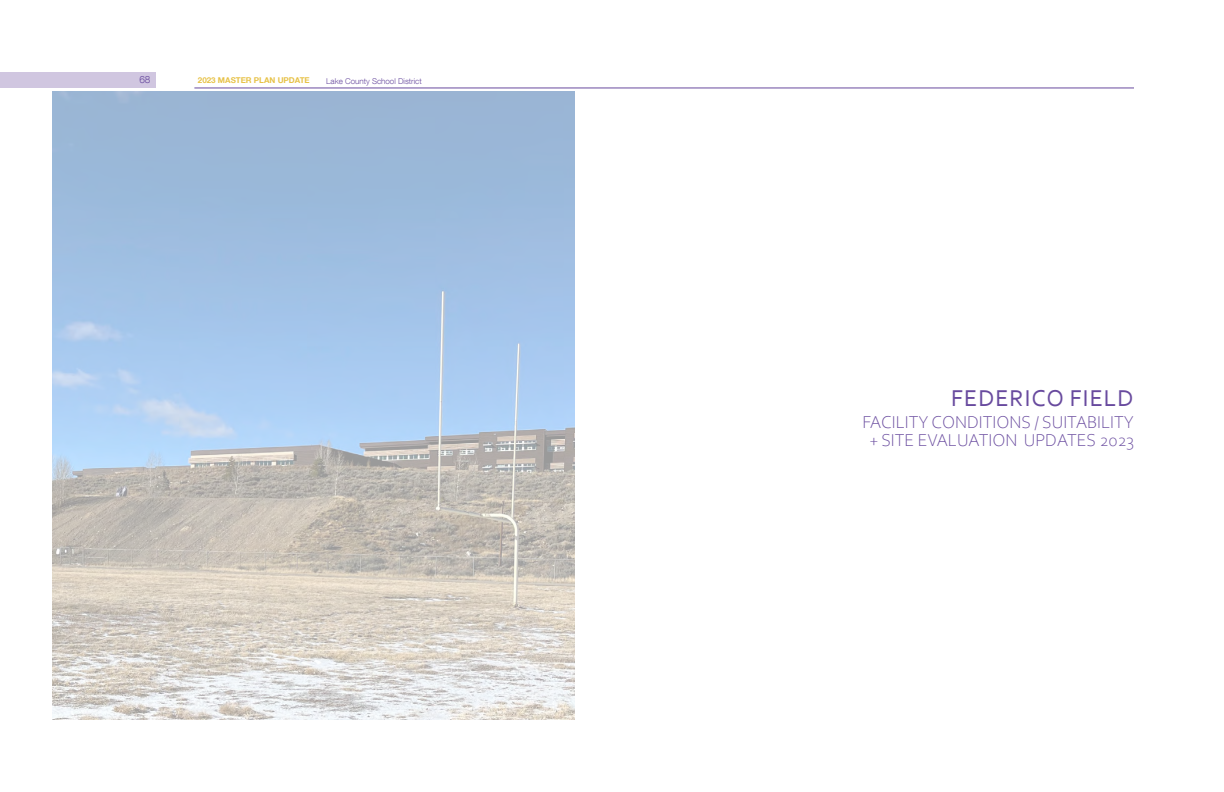
<style>
.page{position:relative;width:1224px;height:792px;background:#fff}
.page>*{position:absolute;margin:0;border:0;box-sizing:border-box;transform-origin:0 0}
.t1{font:24px "Corbel";letter-spacing:.04em;color:#684a9e}
.t2{font:300 18px/18px "Corbel";color:#684a9e;text-align:center}
.t3{font:300 10px "Helvetica Neue LT Com";color:#684a9e}
.t4{font:300 8px "Helvetica Neue LT Com";color:#684a9e}
.t5{font:700 8px "Helvetica Neue LT Com";color:#e7c248}
</style>
<div class="page">
<div style="left:0;top:72px;width:156px;height:16px;background:#d0c6e0"></div>
<hr style="left:194px;top:87px;width:940px;height:1px;background:#684a9e">
<img style="left:53px;top:91px;width:522px;height:629px">
<p class="t3" style="left:139px;top:74px;width:13px">68</p>
<p class="t5" style="left:198px;top:75px;width:113px">2023 MASTER PLAN UPDATE</p>
<p class="t4" style="left:326px;top:76px;width:97px">Lake County School District</p>
<h1 class="t1" style="left:951px;top:383px;width:184px">FEDERICO FIELD</h1>
<p class="t2" style="left:862px;top:413px;width:273px">FACILITY CONDITIONS / SUITABILITY + SITE EVALUATION UPDATES 2023</p>
</div>
